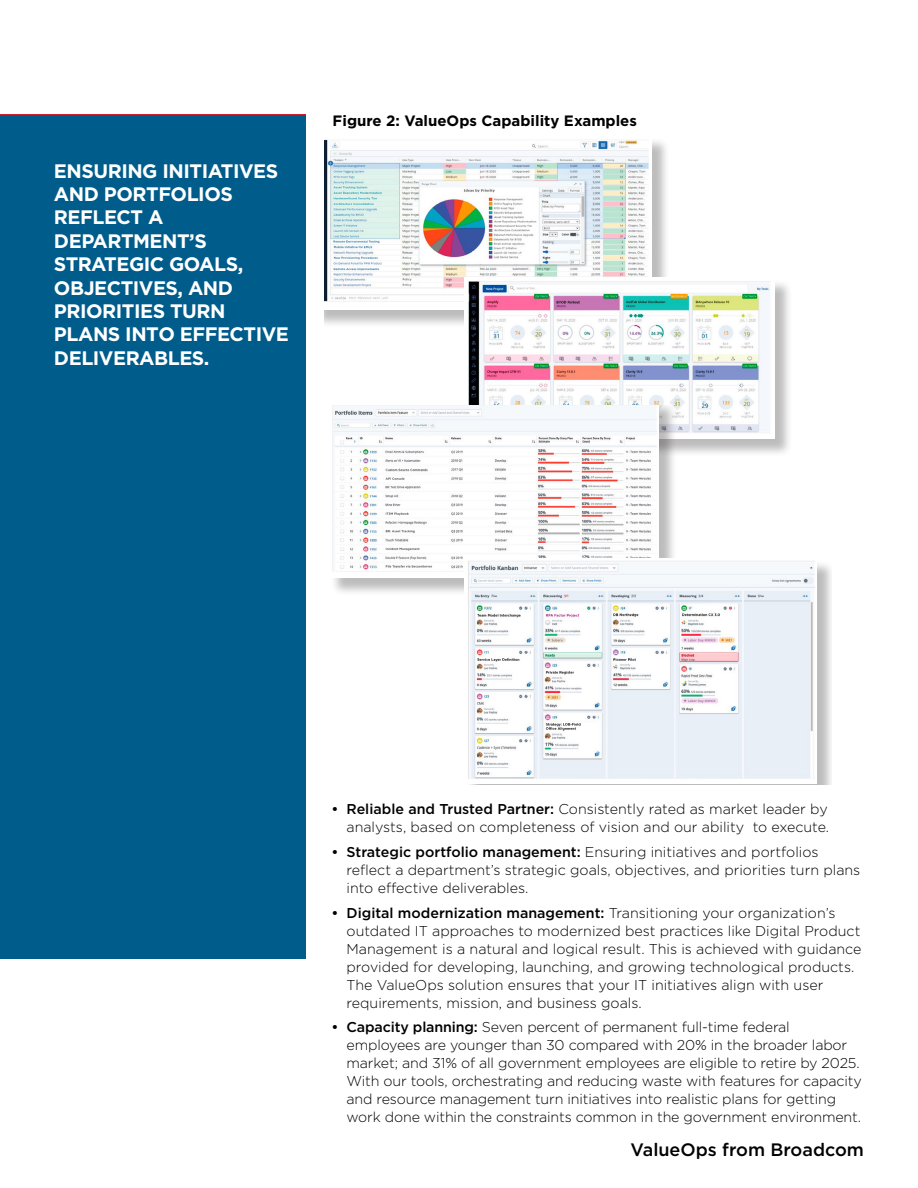
<style>
.page{position:relative;width:918px;height:1188px;background:#fff}
.page>*{position:absolute;margin:0;border:0;box-sizing:border-box;transform-origin:0 0}
.Pullquote{font:700 19.5px/23.4px "Gotham";letter-spacing:-.025em;color:#fff}
.Gray_Bar_text{font:500 18px "Gotham";color:#000}
.Figure_Heading{font:700 15px "Gotham";color:#000}
.t1{font:300 14.25px/18px "Gotham";letter-spacing:-.005em;color:#000}
.s1{font-weight:500}
</style>
<div class="page">
<div style="left:0;top:115px;width:306px;height:843px;background:#005c8a"></div>
<div style="left:324px;top:137px;width:346px;height:192px;background:#231f20;opacity:.3"></div>
<img style="left:324px;top:137px;width:327px;height:173px">
<div style="left:467px;top:279px;width:326px;height:178px;background:#231f20;opacity:.3"></div>
<img style="left:464px;top:278px;width:310px;height:160px">
<div style="left:331px;top:405px;width:346px;height:192px;background:#231f20;opacity:.3"></div>
<img style="left:331px;top:405px;width:327px;height:173px">
<div style="left:467px;top:561px;width:365px;height:223px;background:#231f20;opacity:.3"></div>
<img style="left:464px;top:558px;width:353px;height:225px">
<p class="Pullquote" style="left:54px;top:159px;width:236px">ENSURING INITIATIVES<br>AND PORTFOLIOS<br>REFLECT A<br>DEPARTMENT’S<br>STRATEGIC GOALS,<br>OBJECTIVES, AND<br>PRIORITIES TURN<br>PLANS INTO EFFECTIVE<br>DELIVERABLES.</p>
<p class="Figure_Heading" style="left:333px;top:111px;width:306px">Figure 2: ValueOps Capability Examples</p>
<p class="t1" style="left:332px;top:800px;width:499px;text-align:right"><span class="s1">• Reliable and Trusted Partner:</span> Consistently rated as market leader by analysts, based on completeness of vision and our ability to execute.</p>
<p class="t1" style="left:347px;top:843px;width:515px;text-indent:-15px"><span class="s1">• Strategic portfolio management:</span> Ensuring initiatives and portfolios reflect a department’s strategic goals, objectives, and priorities turn plans into effective deliverables.</p>
<p class="t1" style="left:347px;top:903px;width:516px;text-indent:-15px"><span class="s1">• Digital modernization management:</span> Transitioning your organization’s outdated IT approaches to modernized best practices like Digital Product Management is a natural and logical result. This is achieved with guidance provided for developing, launching, and growing technological products.<br>The ValueOps solution ensures that your IT initiatives align with user requirements, mission, and business goals.</p>
<p class="t1" style="left:347px;top:1018px;width:517px;text-indent:-15px"><span class="s1">• Capacity planning:</span> Seven percent of permanent full-time federal employees are younger than 30 compared with 20% in the broader labor market; and 31% of all government employees are eligible to retire by 2025.<br>With our tools, orchestrating and reducing waste with features for capacity and resource management turn initiatives into realistic plans for getting work done within the constraints common in the government environment.</p>
<p class="Gray_Bar_text" style="left:631px;top:1138px;width:235px">ValueOps from Broadcom</p>
</div>
